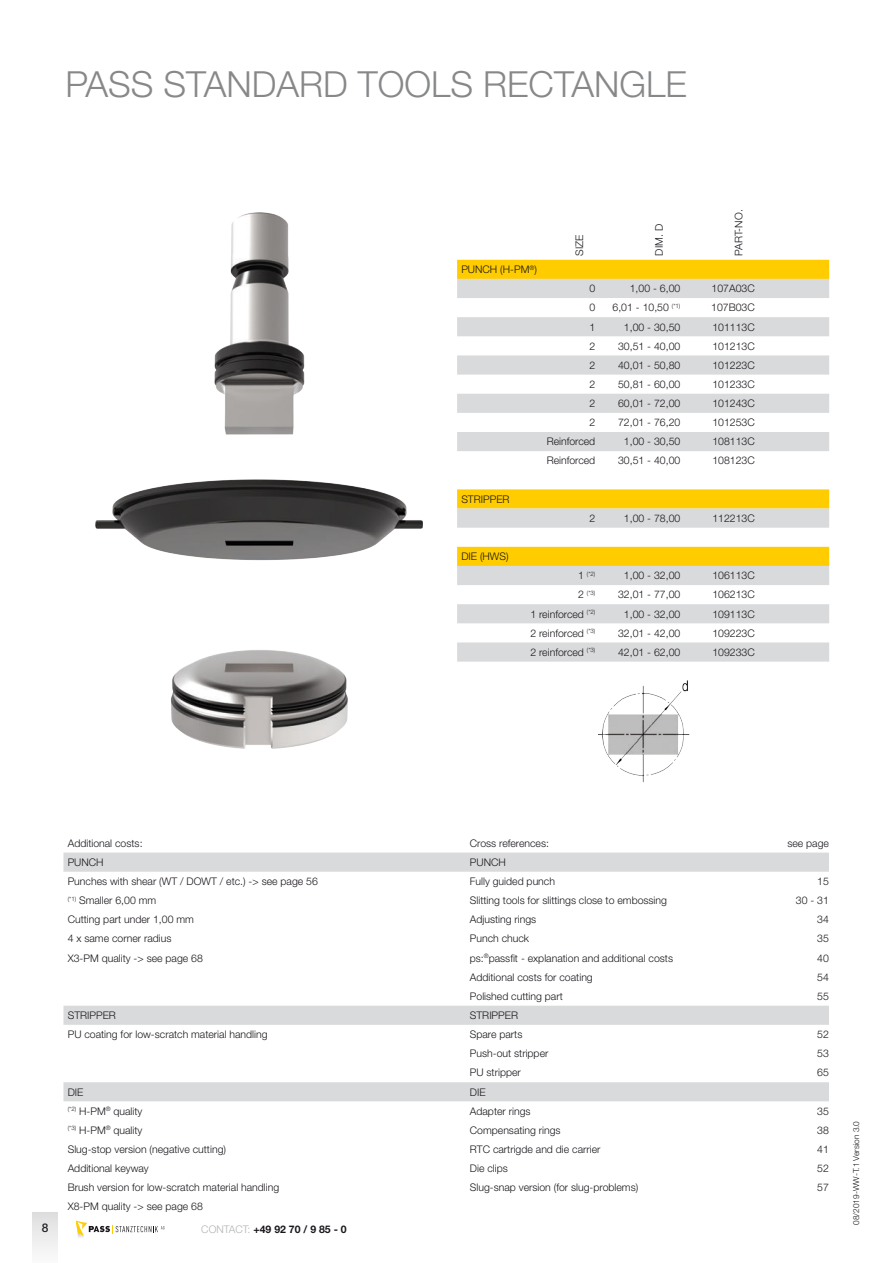
<style>
.page{position:relative;width:893px;height:1263px;background:#fff}
.page>*{position:absolute;margin:0;border:0;box-sizing:border-box;transform-origin:0 0}
.t1{font:300 36px "Helvetica Neue LT Std";color:#87888a}
.t2{font:500 12px "Helvetica Neue LT Std";color:#1a171c}
.t3{font:300 10.5px "Helvetica Neue LT Std";color:#1a171c}
.t4{font:700 10.5px "Helvetica Neue LT Std";color:#1a171c}
.t5{font:300 8.25px "Helvetica Neue LT Std";color:#1a171c}
.t6{font:300 6.15px "Helvetica Neue LT Std";color:#1a171c}
.s1{font-size:10.5px}
.s2{font-weight:300;color:#b1b3b4}
</style>
<div class="page">
<svg style="left:76px;top:1221px;width:88px;height:17px"></svg>
<div style="left:32px;top:1212px;width:26px;height:51px;background:linear-gradient(to bottom,#dedede,#fbfbfb)"></div>
<img style="left:96px;top:212px;width:326px;height:536px">
<img style="left:598px;top:680px;width:92px;height:103px">
<svg style="left:63px;top:852px;width:766px;height:249px"></svg>
<div style="left:457px;top:260px;width:372px;height:19px;background:#fc0"></div>
<svg style="left:457px;top:279px;width:372px;height:383px"></svg>
<h1 class="t1" style="left:66px;top:62px;width:623px">PASS STANDARD TOOLS RECTANGLE</h1>
<p class="t3" style="left:461px;top:263px;width:77px">PUNCH (H-PM<sup>®</sup>)</p>
<p class="t3" style="left:573px;top:255px;width:23px;rotate:-90deg">SIZE</p>
<p class="t3" style="left:653px;top:255px;width:33px;rotate:-90deg">DIM. D</p>
<p class="t3" style="left:732px;top:255px;width:47px;rotate:-90deg">PART-NO.</p>
<p class="t3" style="left:461px;top:492px;width:50px">STRIPPER</p>
<p class="t3" style="left:461px;top:550px;width:49px">DIE (HWS)</p>
<p class="t3" style="left:589px;top:282px;width:7px">0</p>
<p class="t3" style="left:630px;top:282px;width:52px">1,00 - 6,00</p>
<p class="t3" style="left:712px;top:282px;width:45px">107A03C</p>
<p class="t3" style="left:589px;top:301px;width:7px">0</p>
<p class="t3" style="left:613px;top:301px;width:69px">6,01 - 10,50 <sup>(*1)</sup></p>
<p class="t3" style="left:711px;top:301px;width:45px">107B03C</p>
<p class="t3" style="left:589px;top:320px;width:7px">1</p>
<p class="t3" style="left:624px;top:320px;width:58px">1,00 - 30,50</p>
<p class="t3" style="left:712px;top:320px;width:44px">101113C</p>
<p class="t3" style="left:589px;top:339px;width:7px">2</p>
<p class="t3" style="left:618px;top:339px;width:64px">30,51 - 40,00</p>
<p class="t3" style="left:712px;top:339px;width:44px">101213C</p>
<p class="t3" style="left:589px;top:359px;width:7px">2</p>
<p class="t3" style="left:618px;top:359px;width:64px">40,01 - 50,80</p>
<p class="t3" style="left:712px;top:359px;width:44px">101223C</p>
<p class="t3" style="left:589px;top:378px;width:7px">2</p>
<p class="t3" style="left:618px;top:378px;width:64px">50,81 - 60,00</p>
<p class="t3" style="left:712px;top:378px;width:44px">101233C</p>
<p class="t3" style="left:589px;top:397px;width:7px">2</p>
<p class="t3" style="left:618px;top:397px;width:64px">60,01 - 72,00</p>
<p class="t3" style="left:712px;top:397px;width:44px">101243C</p>
<p class="t3" style="left:589px;top:416px;width:7px">2</p>
<p class="t3" style="left:618px;top:416px;width:64px">72,01 - 76,20</p>
<p class="t3" style="left:712px;top:416px;width:44px">101253C</p>
<p class="t3" style="left:547px;top:435px;width:50px">Reinforced</p>
<p class="t3" style="left:624px;top:435px;width:58px">1,00 - 30,50</p>
<p class="t3" style="left:712px;top:435px;width:44px">108113C</p>
<p class="t3" style="left:547px;top:454px;width:50px">Reinforced</p>
<p class="t3" style="left:618px;top:454px;width:64px">30,51 - 40,00</p>
<p class="t3" style="left:712px;top:454px;width:44px">108123C</p>
<p class="t3" style="left:589px;top:512px;width:7px">2</p>
<p class="t3" style="left:624px;top:512px;width:58px">1,00 - 78,00</p>
<p class="t3" style="left:712px;top:512px;width:44px">112213C</p>
<p class="t6" style="left:578px;top:570px;width:19px"><span class="s1">1</span> (*2)</p>
<p class="t3" style="left:624px;top:569px;width:58px">1,00 - 32,00</p>
<p class="t3" style="left:712px;top:569px;width:44px">106113C</p>
<p class="t6" style="left:578px;top:589px;width:19px"><span class="s1">2</span> (*3)</p>
<p class="t3" style="left:618px;top:588px;width:64px">32,01 - 77,00</p>
<p class="t3" style="left:712px;top:588px;width:44px">106213C</p>
<p class="t3" style="left:530px;top:607px;width:66px">1 reinforced <sup>(*2)</sup></p>
<p class="t3" style="left:624px;top:607px;width:58px">1,00 - 32,00</p>
<p class="t3" style="left:712px;top:607px;width:44px">109113C</p>
<p class="t3" style="left:530px;top:626px;width:66px">2 reinforced <sup>(*3)</sup></p>
<p class="t3" style="left:618px;top:626px;width:64px">32,01 - 42,00</p>
<p class="t3" style="left:712px;top:626px;width:44px">109223C</p>
<p class="t3" style="left:530px;top:646px;width:66px">2 reinforced <sup>(*3)</sup></p>
<p class="t3" style="left:618px;top:646px;width:64px">42,01 - 62,00</p>
<p class="t3" style="left:712px;top:646px;width:44px">109233C</p>
<p class="t3" style="left:68px;top:837px;width:76px">Additional costs:</p>
<p class="t3" style="left:470px;top:837px;width:81px">Cross references:</p>
<p class="t3" style="left:787px;top:837px;width:43px">see page</p>
<p class="t3" style="left:68px;top:856px;width:37px">PUNCH</p>
<p class="t3" style="left:470px;top:856px;width:37px">PUNCH</p>
<p class="t3" style="left:68px;top:875px;width:252px">Punches with shear (WT / DOWT / etc.) -&gt; see page 56</p>
<p class="t3" style="left:470px;top:875px;width:87px">Fully guided punch</p>
<p class="t3" style="left:817px;top:875px;width:13px">15</p>
<p class="t3" style="left:68px;top:894px;width:90px"><sup>(*1)</sup> Smaller 6,00 mm</p>
<p class="t3" style="left:470px;top:894px;width:199px">Slitting tools for slittings close to embossing</p>
<p class="t3" style="left:796px;top:894px;width:35px">30 - 31</p>
<p class="t3" style="left:68px;top:913px;width:128px">Cutting part under 1,00 mm</p>
<p class="t3" style="left:470px;top:913px;width:68px">Adjusting rings</p>
<p class="t3" style="left:817px;top:913px;width:13px">34</p>
<p class="t3" style="left:68px;top:932px;width:105px">4 x same corner radius</p>
<p class="t3" style="left:470px;top:932px;width:61px">Punch chuck</p>
<p class="t3" style="left:817px;top:932px;width:13px">35</p>
<p class="t3" style="left:68px;top:951px;width:137px">X3-PM quality -&gt; see page 68</p>
<p class="t3" style="left:470px;top:951px;width:205px">ps:<sup>®</sup>passfit - explanation and additional costs</p>
<p class="t3" style="left:817px;top:951px;width:13px">40</p>
<p class="t3" style="left:470px;top:970px;width:124px">Additional costs for coating</p>
<p class="t3" style="left:817px;top:970px;width:13px">54</p>
<p class="t3" style="left:470px;top:990px;width:94px">Polished cutting part</p>
<p class="t3" style="left:817px;top:990px;width:13px">55</p>
<p class="t3" style="left:68px;top:1009px;width:50px">STRIPPER</p>
<p class="t3" style="left:470px;top:1009px;width:50px">STRIPPER</p>
<p class="t3" style="left:68px;top:1028px;width:201px">PU coating for low-scratch material handling</p>
<p class="t3" style="left:470px;top:1028px;width:54px">Spare parts</p>
<p class="t3" style="left:817px;top:1028px;width:13px">52</p>
<p class="t3" style="left:470px;top:1047px;width:80px">Push-out stripper</p>
<p class="t3" style="left:817px;top:1047px;width:13px">53</p>
<p class="t3" style="left:470px;top:1066px;width:52px">PU stripper</p>
<p class="t3" style="left:817px;top:1066px;width:13px">65</p>
<p class="t3" style="left:68px;top:1085px;width:17px">DIE</p>
<p class="t3" style="left:470px;top:1085px;width:17px">DIE</p>
<p class="t3" style="left:68px;top:1104px;width:76px"><sup>(*2)</sup> H-PM<sup>®</sup> quality</p>
<p class="t3" style="left:470px;top:1104px;width:62px">Adapter rings</p>
<p class="t3" style="left:817px;top:1104px;width:13px">35</p>
<p class="t3" style="left:68px;top:1124px;width:76px"><sup>(*3)</sup> H-PM<sup>®</sup> quality</p>
<p class="t3" style="left:470px;top:1124px;width:92px">Compensating rings</p>
<p class="t3" style="left:817px;top:1124px;width:13px">38</p>
<p class="t3" style="left:68px;top:1143px;width:160px">Slug-stop version (negative cutting)</p>
<p class="t3" style="left:470px;top:1143px;width:132px">RTC cartrigde and die carrier</p>
<p class="t3" style="left:817px;top:1143px;width:13px">41</p>
<p class="t3" style="left:68px;top:1162px;width:83px">Additional keyway</p>
<p class="t3" style="left:470px;top:1162px;width:39px">Die clips</p>
<p class="t3" style="left:817px;top:1162px;width:13px">52</p>
<p class="t3" style="left:68px;top:1181px;width:213px">Brush version for low-scratch material handling</p>
<p class="t3" style="left:470px;top:1181px;width:170px">Slug-snap version (for slug-problems)</p>
<p class="t3" style="left:817px;top:1181px;width:13px">57</p>
<p class="t3" style="left:68px;top:1200px;width:137px">X8-PM quality -&gt; see page 68</p>
<p class="t2" style="left:42px;top:1221px;width:8px">8</p>
<p class="t4" style="left:201px;top:1223px;width:147px"><span class="s2">CONTACT:</span> +49 92 70 / 9 85 - 0</p>
<p class="t5" style="left:851px;top:1225px;width:105px;rotate:-90deg">08/2019-WW-T.1 Version 3.0</p>
</div>
